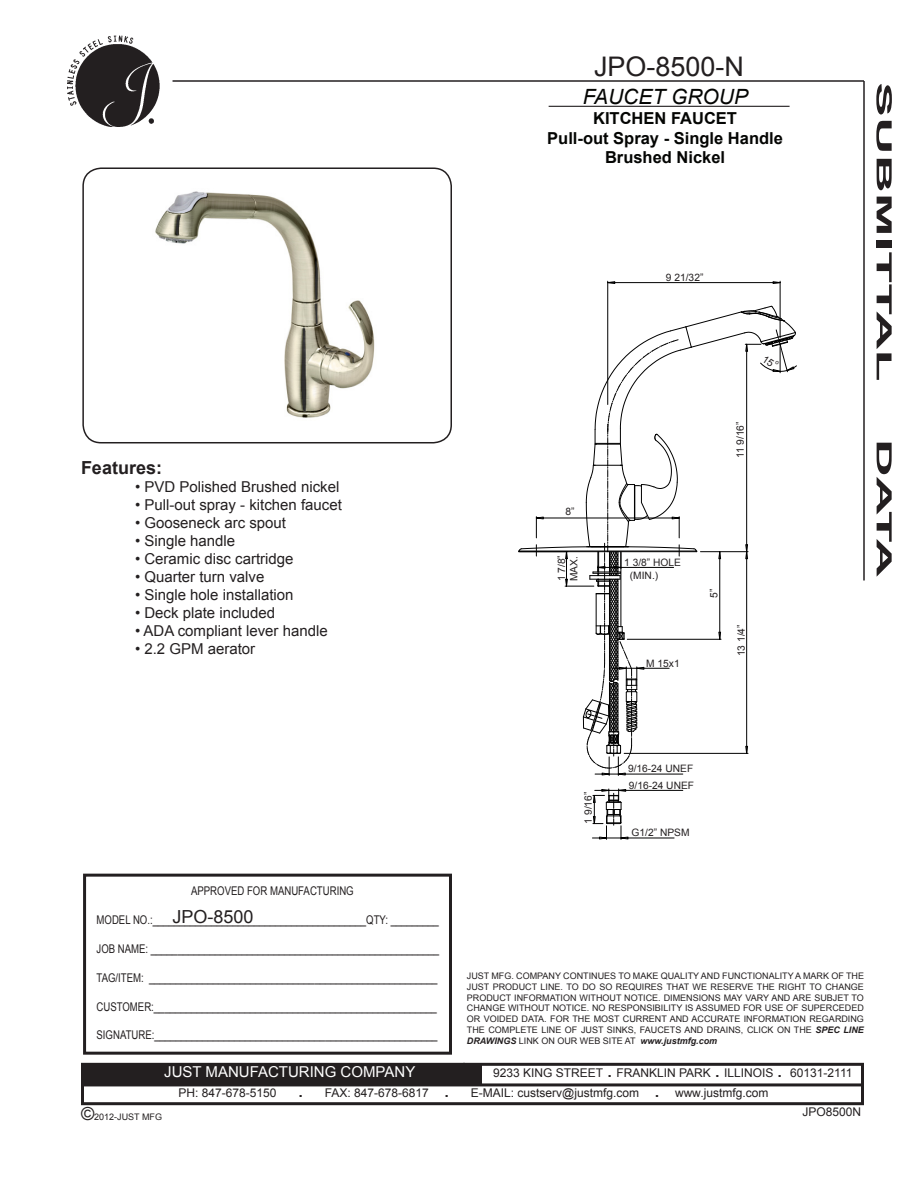
<style>
.page{position:relative;width:918px;height:1188px;background:#fff}
.page>*{position:absolute;margin:0;border:0;box-sizing:border-box;transform-origin:0 0}
.t1{font:27px "Arial";color:#231f20}
.t2{font:700 21px "Arial";color:#231f20;scale:2.5 1}
.t3{font:italic 21px "Arial";color:#040503}
.t4{font:700 18px "Arial";color:#231f20}
.t5{font:18px "Arial";color:#231f20}
.t6{font:700 16.5px/19.8px "Arial";color:#040503;text-align:center}
.t7{font:15px "Arial";color:#231f20}
.t8{font:15px "Arial";color:#fff}
.t9{font:12px "Arial";color:#231f20;scale:.8 1}
.t10{font:12px "Arial";color:#231f20}
.t11{font:10.2px/12.3px "Arial";color:#231f20}
.t12{font:9px/10.8px "Arial";color:#231f20;text-align:justify}
.s1{font-weight:700;font-style:italic}
.s2{font-size:21px}
.s3{font-size:18px}
</style>
<div class="page">
<div style="left:81px;top:1063px;width:783px;height:42px;border:3px solid #231f20"></div>
<hr style="left:81px;top:1083px;width:783px;height:3px;background:#231f20">
<div style="left:81px;top:1064px;width:401px;height:22px;background:#231f20"></div>
<img style="left:68px;top:36px;width:92px;height:91px">
<hr style="left:863px;top:81px;width:2px;height:499px;background:#231f20">
<hr style="left:173px;top:80px;width:691px;height:2px;background:#231f20">
<div style="left:83px;top:874px;width:369px;height:181px;border:3px solid #231f20"></div>
<hr style="left:549px;top:106px;width:241px;height:1px;background:#231f20">
<div style="left:82px;top:167px;width:370px;height:276px;border:2px solid #231f20;border-radius:18px"></div>
<hr style="left:621px;top:838px;width:53px;height:1px;background:#000">
<hr style="left:619px;top:790px;width:64px;height:1px;background:#000">
<svg style="left:592px;top:789px;width:37px;height:51px"></svg>
<hr style="left:608px;top:282px;width:172px;height:1px;background:#000">
<hr style="left:780px;top:281px;width:1px;height:56px;background:#000">
<hr style="left:607px;top:281px;width:1px;height:124px;background:#000">
<svg style="left:607px;top:281px;width:9px;height:3px"></svg>
<svg style="left:772px;top:281px;width:9px;height:3px"></svg>
<img style="left:155px;top:191px;width:220px;height:227px">
<svg style="left:518px;top:305px;width:279px;height:471px"></svg>
<h3 class="t4" style="left:81px;top:455px;width:83px">Features:</h3>
<h3 class="t7" style="left:135px;top:477px;width:206px">• PVD Polished Brushed nickel</h3>
<h3 class="t7" style="left:135px;top:495px;width:208px">• Pull-out spray - kitchen faucet</h3>
<h3 class="t7" style="left:135px;top:513px;width:153px">• Gooseneck arc spout</h3>
<h3 class="t7" style="left:135px;top:531px;width:102px">• Single handle</h3>
<h3 class="t7" style="left:135px;top:549px;width:160px">• Ceramic disc cartridge</h3>
<h3 class="t7" style="left:135px;top:567px;width:131px">• Quarter turn valve</h3>
<h3 class="t7" style="left:135px;top:585px;width:160px">• Single hole installation</h3>
<h3 class="t7" style="left:135px;top:603px;width:142px">• Deck plate included</h3>
<h3 class="t7" style="left:135px;top:621px;width:194px">• ADA compliant lever handle</h3>
<h3 class="t7" style="left:135px;top:639px;width:122px">• 2.2 GPM aerator</h3>
<h1 class="t1" style="left:594px;top:49px;width:152px">JPO-8500-N</h1>
<h2 class="t3" style="left:583px;top:83px;width:167px">FAUCET GROUP</h2>
<h3 class="t6" style="left:547px;top:109px;width:237px">KITCHEN FAUCET<br>Pull-out Spray - Single Handle<br>Brushed Nickel</h3>
<p class="t11" style="left:666px;top:272px;width:39px">9 21/32”</p>
<p class="t11" style="left:566px;top:506px;width:11px">8”</p>
<p class="t11" style="left:555px;top:581px;width:28px;rotate:-90deg">1 7/8”<br>MAX.</p>
<p class="t11" style="left:734px;top:458px;width:38px;rotate:-90deg">11 9/16”</p>
<p class="t11" style="left:630px;top:557px;width:53px;text-indent:-6px">1 3/8” HOLE (MIN.)</p>
<p class="t11" style="left:646px;top:657px;width:35px">M 15x1</p>
<p class="t11" style="left:708px;top:598px;width:11px;rotate:-90deg">5”</p>
<p class="t11" style="left:735px;top:656px;width:33px;rotate:-90deg">13 1/4”</p>
<h2 class="t2" style="left:898px;top:82px;width:121px;rotate:90deg">SUBMITTAL</h2>
<h2 class="t2" style="left:898px;top:439px;width:57px;rotate:90deg">DATA</h2>
<h3 class="t9" style="left:191px;top:883px;width:205px">APPROVED FOR MANUFACTURING</h3>
<h3 class="t9" style="left:97px;top:912px;width:429px">MODEL NO.:________________________________________QTY: _________</h3>
<h3 class="t9" style="left:97px;top:941px;width:430px">JOB NAME: ______________________________________________________</h3>
<h3 class="t9" style="left:97px;top:970px;width:428px">TAG/ITEM: ______________________________________________________</h3>
<h3 class="t9" style="left:97px;top:999px;width:427px">CUSTOMER:_____________________________________________________</h3>
<h3 class="t9" style="left:97px;top:1027px;width:428px">SIGNATURE:_____________________________________________________</h3>
<h3 class="t5" style="left:173px;top:905px;width:83px">JPO-8500</h3>
<p class="t11" style="left:582px;top:824px;width:33px;rotate:-90deg">1 9/16”</p>
<p class="t11" style="left:628px;top:762px;width:67px">9/16-24 UNEF</p>
<p class="t11" style="left:629px;top:780px;width:67px">9/16-24 UNEF</p>
<p class="t11" style="left:632px;top:827px;width:59px">G1/2” NPSM</p>
<p class="t12" style="left:467px;top:970px;width:399px">JUST MFG. COMPANY CONTINUES TO MAKE QUALITY AND FUNCTIONALITY A MARK OF THE JUST PRODUCT LINE. TO DO SO REQUIRES THAT WE RESERVE THE RIGHT TO CHANGE PRODUCT INFORMATION WITHOUT NOTICE. DIMENSIONS MAY VARY AND ARE SUBJET TO CHANGE WITHOUT NOTICE. NO RESPONSIBILITY IS ASSUMED FOR USE OF SUPERCEDED OR VOIDED DATA. FOR THE MOST CURRENT AND ACCURATE INFORMATION REGARDING THE COMPLETE LINE OF JUST SINKS, FAUCETS AND DRAINS, CLICK ON THE <span class="s1">SPEC LINE DRAWINGS</span> LINK ON OUR WEB SITE AT <span class="s1">www.justmfg.com</span></p>
<h3 class="t8" style="left:164px;top:1062px;width:253px">JUST MANUFACTURING COMPANY</h3>
<h3 class="t10" style="left:493px;top:1065px;width:361px">9233 KING STREET <span class="s2">.</span> FRANKLIN PARK <span class="s2">.</span> ILLINOIS <span class="s2">.</span> 60131-2111</h3>
<p class="t12" style="left:81px;top:1112px;width:83px"><span class="s3">©</span>2012-JUST MFG</p>
<h3 class="t10" style="left:178px;top:1085px;width:591px">PH: 847-678-5150 <span class="s2">.</span> FAX: 847-678-6817 <span class="s2">.</span> E-MAIL: custserv@justmfg.com <span class="s2">.</span> www.justmfg.com</h3>
<h3 class="t10" style="left:802px;top:1104px;width:60px">JPO8500N</h3>
</div>
